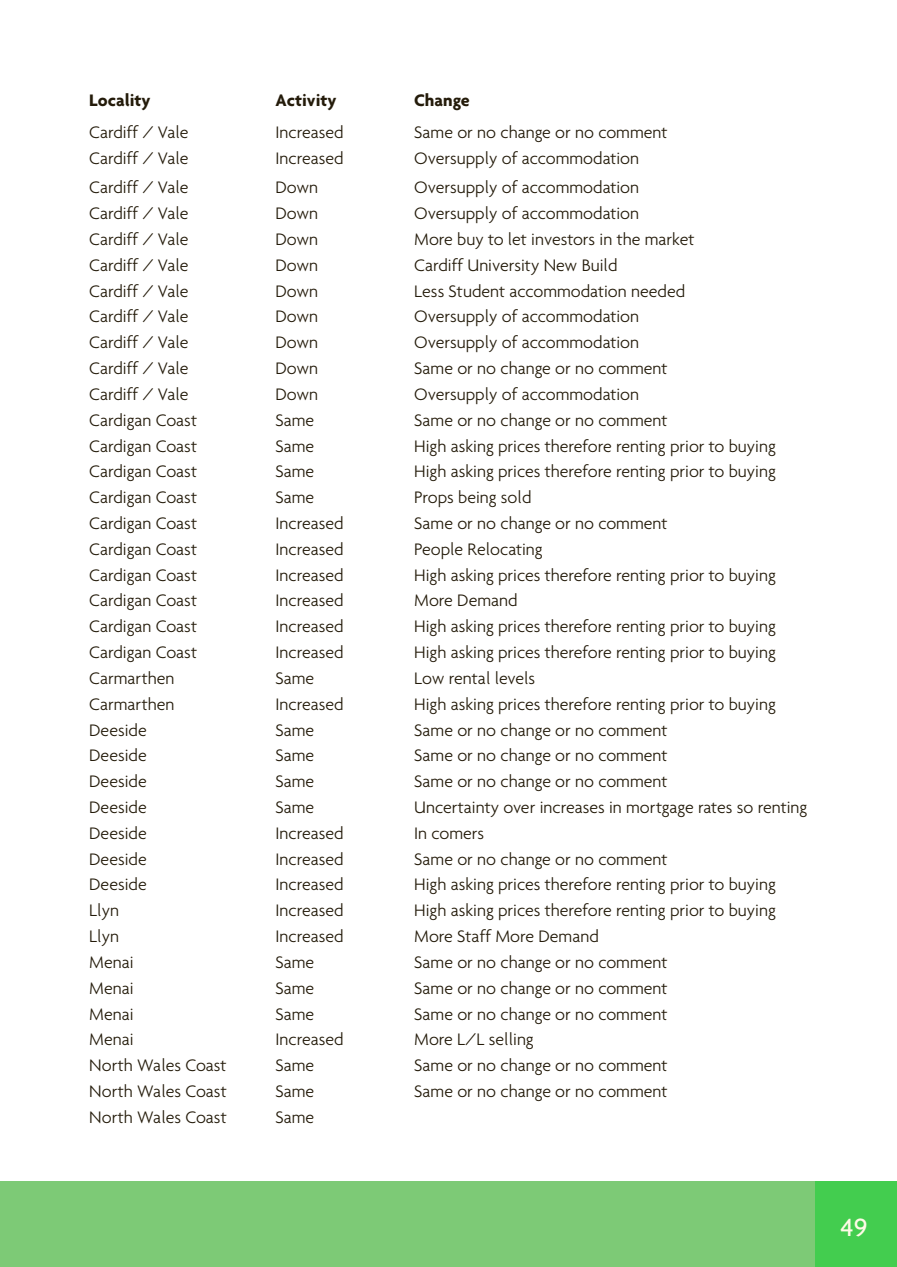
<style>
.page{position:relative;width:897px;height:1267px;background:#fff}
.page>*{position:absolute;margin:0;border:0;box-sizing:border-box;transform-origin:0 0}
.t1{font:500 27px "Agenda";color:#fffae7}
.t2{font:300 18px "Agenda";color:#241b0a}
.t3{font:700 18px "Agenda";color:#241b0a}
</style>
<div class="page">
<hr style="left:0;top:1180px;width:2px;height:86px;background:#7dca76">
<div style="left:2px;top:1180px;width:894px;height:86px;background:#7dca76"></div>
<div style="left:815px;top:1180px;width:81px;height:86px;background:#43cd4f"></div>
<p class="t3" style="left:89px;top:90px;width:63px">Locality</p>
<p class="t3" style="left:275px;top:90px;width:63px">Activity</p>
<p class="t3" style="left:414px;top:90px;width:57px">Change</p>
<p class="t2" style="left:89px;top:122px;width:101px">Cardiff / Vale</p>
<p class="t2" style="left:275px;top:122px;width:70px">Increased</p>
<p class="t2" style="left:414px;top:122px;width:255px">Same or no change or no comment</p>
<p class="t2" style="left:89px;top:147px;width:101px">Cardiff / Vale</p>
<p class="t2" style="left:275px;top:147px;width:70px">Increased</p>
<p class="t2" style="left:414px;top:147px;width:226px">Oversupply of accommodation</p>
<p class="t2" style="left:89px;top:177px;width:101px">Cardiff / Vale</p>
<p class="t2" style="left:275px;top:177px;width:44px">Down</p>
<p class="t2" style="left:414px;top:177px;width:226px">Oversupply of accommodation</p>
<p class="t2" style="left:89px;top:203px;width:101px">Cardiff / Vale</p>
<p class="t2" style="left:275px;top:203px;width:44px">Down</p>
<p class="t2" style="left:414px;top:203px;width:226px">Oversupply of accommodation</p>
<p class="t2" style="left:89px;top:229px;width:101px">Cardiff / Vale</p>
<p class="t2" style="left:275px;top:229px;width:44px">Down</p>
<p class="t2" style="left:414px;top:229px;width:281px">More buy to let investors in the market</p>
<p class="t2" style="left:89px;top:254px;width:101px">Cardiff / Vale</p>
<p class="t2" style="left:275px;top:254px;width:44px">Down</p>
<p class="t2" style="left:414px;top:254px;width:205px">Cardiff University New Build</p>
<p class="t2" style="left:89px;top:280px;width:101px">Cardiff / Vale</p>
<p class="t2" style="left:275px;top:280px;width:44px">Down</p>
<p class="t2" style="left:414px;top:280px;width:272px">Less Student accommodation needed</p>
<p class="t2" style="left:89px;top:306px;width:101px">Cardiff / Vale</p>
<p class="t2" style="left:275px;top:306px;width:44px">Down</p>
<p class="t2" style="left:414px;top:306px;width:226px">Oversupply of accommodation</p>
<p class="t2" style="left:89px;top:332px;width:101px">Cardiff / Vale</p>
<p class="t2" style="left:275px;top:332px;width:44px">Down</p>
<p class="t2" style="left:414px;top:332px;width:226px">Oversupply of accommodation</p>
<p class="t2" style="left:89px;top:358px;width:101px">Cardiff / Vale</p>
<p class="t2" style="left:275px;top:358px;width:44px">Down</p>
<p class="t2" style="left:414px;top:358px;width:255px">Same or no change or no comment</p>
<p class="t2" style="left:89px;top:383px;width:101px">Cardiff / Vale</p>
<p class="t2" style="left:275px;top:383px;width:44px">Down</p>
<p class="t2" style="left:414px;top:383px;width:226px">Oversupply of accommodation</p>
<p class="t2" style="left:89px;top:409px;width:109px">Cardigan Coast</p>
<p class="t2" style="left:275px;top:409px;width:40px">Same</p>
<p class="t2" style="left:414px;top:409px;width:255px">Same or no change or no comment</p>
<p class="t2" style="left:89px;top:435px;width:109px">Cardigan Coast</p>
<p class="t2" style="left:275px;top:435px;width:40px">Same</p>
<p class="t2" style="left:414px;top:435px;width:363px">High asking prices therefore renting prior to buying</p>
<p class="t2" style="left:89px;top:461px;width:109px">Cardigan Coast</p>
<p class="t2" style="left:275px;top:461px;width:40px">Same</p>
<p class="t2" style="left:414px;top:461px;width:363px">High asking prices therefore renting prior to buying</p>
<p class="t2" style="left:89px;top:487px;width:109px">Cardigan Coast</p>
<p class="t2" style="left:275px;top:487px;width:40px">Same</p>
<p class="t2" style="left:414px;top:487px;width:119px">Props being sold</p>
<p class="t2" style="left:89px;top:512px;width:109px">Cardigan Coast</p>
<p class="t2" style="left:275px;top:512px;width:70px">Increased</p>
<p class="t2" style="left:414px;top:512px;width:255px">Same or no change or no comment</p>
<p class="t2" style="left:89px;top:538px;width:109px">Cardigan Coast</p>
<p class="t2" style="left:275px;top:538px;width:70px">Increased</p>
<p class="t2" style="left:414px;top:538px;width:130px">People Relocating</p>
<p class="t2" style="left:89px;top:564px;width:109px">Cardigan Coast</p>
<p class="t2" style="left:275px;top:564px;width:70px">Increased</p>
<p class="t2" style="left:414px;top:564px;width:363px">High asking prices therefore renting prior to buying</p>
<p class="t2" style="left:89px;top:590px;width:109px">Cardigan Coast</p>
<p class="t2" style="left:275px;top:590px;width:70px">Increased</p>
<p class="t2" style="left:414px;top:590px;width:105px">More Demand</p>
<p class="t2" style="left:89px;top:616px;width:109px">Cardigan Coast</p>
<p class="t2" style="left:275px;top:616px;width:70px">Increased</p>
<p class="t2" style="left:414px;top:616px;width:363px">High asking prices therefore renting prior to buying</p>
<p class="t2" style="left:89px;top:641px;width:109px">Cardigan Coast</p>
<p class="t2" style="left:275px;top:641px;width:70px">Increased</p>
<p class="t2" style="left:414px;top:641px;width:363px">High asking prices therefore renting prior to buying</p>
<p class="t2" style="left:89px;top:667px;width:87px">Carmarthen</p>
<p class="t2" style="left:275px;top:667px;width:40px">Same</p>
<p class="t2" style="left:414px;top:667px;width:122px">Low rental levels</p>
<p class="t2" style="left:89px;top:693px;width:87px">Carmarthen</p>
<p class="t2" style="left:275px;top:693px;width:70px">Increased</p>
<p class="t2" style="left:414px;top:693px;width:363px">High asking prices therefore renting prior to buying</p>
<p class="t2" style="left:89px;top:719px;width:59px">Deeside</p>
<p class="t2" style="left:275px;top:719px;width:40px">Same</p>
<p class="t2" style="left:414px;top:719px;width:255px">Same or no change or no comment</p>
<p class="t2" style="left:89px;top:745px;width:59px">Deeside</p>
<p class="t2" style="left:275px;top:745px;width:40px">Same</p>
<p class="t2" style="left:414px;top:745px;width:255px">Same or no change or no comment</p>
<p class="t2" style="left:89px;top:770px;width:59px">Deeside</p>
<p class="t2" style="left:275px;top:770px;width:40px">Same</p>
<p class="t2" style="left:414px;top:770px;width:255px">Same or no change or no comment</p>
<p class="t2" style="left:89px;top:796px;width:59px">Deeside</p>
<p class="t2" style="left:275px;top:796px;width:40px">Same</p>
<p class="t2" style="left:414px;top:796px;width:394px">Uncertainty over increases in mortgage rates so renting</p>
<p class="t2" style="left:89px;top:822px;width:59px">Deeside</p>
<p class="t2" style="left:275px;top:822px;width:70px">Increased</p>
<p class="t2" style="left:414px;top:822px;width:72px">In comers</p>
<p class="t2" style="left:89px;top:848px;width:59px">Deeside</p>
<p class="t2" style="left:275px;top:848px;width:70px">Increased</p>
<p class="t2" style="left:414px;top:848px;width:255px">Same or no change or no comment</p>
<p class="t2" style="left:89px;top:874px;width:59px">Deeside</p>
<p class="t2" style="left:275px;top:874px;width:70px">Increased</p>
<p class="t2" style="left:414px;top:874px;width:363px">High asking prices therefore renting prior to buying</p>
<p class="t2" style="left:89px;top:899px;width:31px">Llyn</p>
<p class="t2" style="left:275px;top:899px;width:70px">Increased</p>
<p class="t2" style="left:414px;top:899px;width:363px">High asking prices therefore renting prior to buying</p>
<p class="t2" style="left:89px;top:925px;width:31px">Llyn</p>
<p class="t2" style="left:275px;top:925px;width:70px">Increased</p>
<p class="t2" style="left:414px;top:925px;width:186px">More Staff More Demand</p>
<p class="t2" style="left:89px;top:951px;width:46px">Menai</p>
<p class="t2" style="left:275px;top:951px;width:40px">Same</p>
<p class="t2" style="left:414px;top:951px;width:255px">Same or no change or no comment</p>
<p class="t2" style="left:89px;top:977px;width:46px">Menai</p>
<p class="t2" style="left:275px;top:977px;width:40px">Same</p>
<p class="t2" style="left:414px;top:977px;width:255px">Same or no change or no comment</p>
<p class="t2" style="left:89px;top:1003px;width:46px">Menai</p>
<p class="t2" style="left:275px;top:1003px;width:40px">Same</p>
<p class="t2" style="left:414px;top:1003px;width:255px">Same or no change or no comment</p>
<p class="t2" style="left:89px;top:1029px;width:46px">Menai</p>
<p class="t2" style="left:275px;top:1029px;width:70px">Increased</p>
<p class="t2" style="left:414px;top:1029px;width:121px">More L/L selling</p>
<p class="t2" style="left:89px;top:1054px;width:139px">North Wales Coast</p>
<p class="t2" style="left:275px;top:1054px;width:40px">Same</p>
<p class="t2" style="left:414px;top:1054px;width:255px">Same or no change or no comment</p>
<p class="t2" style="left:89px;top:1080px;width:139px">North Wales Coast</p>
<p class="t2" style="left:275px;top:1080px;width:40px">Same</p>
<p class="t2" style="left:414px;top:1080px;width:255px">Same or no change or no comment</p>
<p class="t2" style="left:89px;top:1106px;width:139px">North Wales Coast</p>
<p class="t2" style="left:275px;top:1106px;width:40px">Same</p>
<h1 class="t1" style="left:840px;top:1210px;width:29px">49</h1>
</div>
